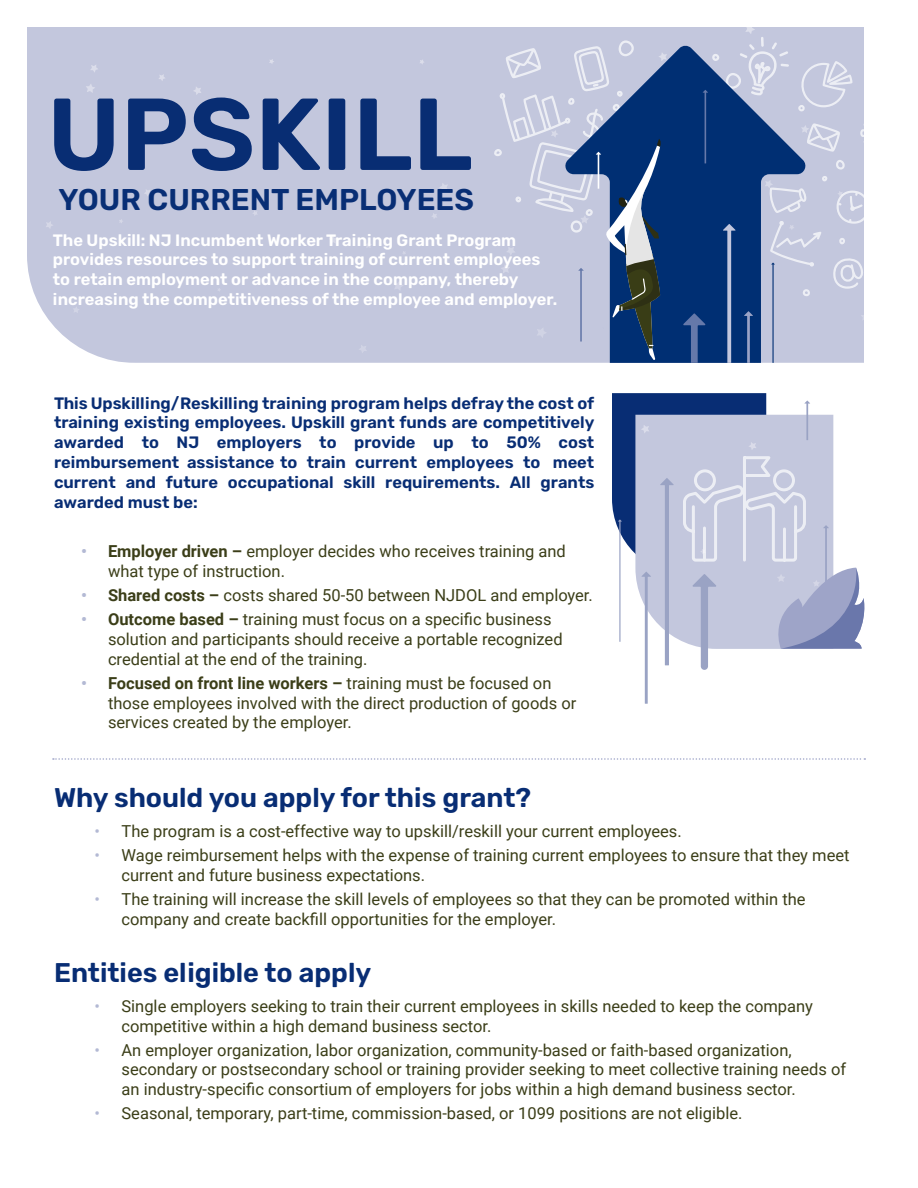
<style>
.page{position:relative;width:918px;height:1188px;background:#fff}
.page>*{position:absolute;margin:0;border:0;box-sizing:border-box;transform-origin:0 0}
.t1{font:600 102px "Rubik";color:#082d73}
.t2{font:600 30px "Rubik";color:#082e75}
.t3{font:600 27px "Rubik";color:#082d74}
.t4{font:16.5px/19.8px "Roboto";color:#3b3e18}
.t5{font:600 16.5px/19.8px "Rubik";color:#082d74;text-align:justify}
.t6{font:600 16.5px/19.8px "Rubik";color:#fff}
.s1{font-weight:700;color:#b3b9d4}
.s2{font-weight:700}
.s3{color:#b3b9d4}
</style>
<div class="page">
<div style="left:27px;top:27px;width:837px;height:336px;background:#c3c7dd"></div>
<svg style="left:833px;top:258px;width:30px;height:31px"></svg>
<svg style="left:808px;top:123px;width:32px;height:29px"></svg>
<svg style="left:837px;top:191px;width:27px;height:33px"></svg>
<svg style="left:860px;top:120px;width:4px;height:27px"></svg>
<svg style="left:836px;top:160px;width:9px;height:10px"></svg>
<svg style="left:839px;top:238px;width:6px;height:6px"></svg>
<svg style="left:822px;top:176px;width:5px;height:5px"></svg>
<svg style="left:726px;top:37px;width:63px;height:8px"></svg>
<svg style="left:808px;top:61px;width:44px;height:50px;background:#cbcfe1"></svg>
<svg style="left:563px;top:45px;width:245px;height:318px;background:#3a5c92"></svg>
<svg style="left:744px;top:311px;width:9px;height:52px"></svg>
<svg style="left:703px;top:90px;width:5px;height:73px"></svg>
<svg style="left:770px;top:221px;width:51px;height:142px;background:#c2c6dc"></svg>
<svg style="left:723px;top:224px;width:13px;height:139px;background:#3b5d93"></svg>
<svg style="left:683px;top:313px;width:23px;height:50px"></svg>
<svg style="left:494px;top:40px;width:168px;height:320px;background:#99a6c2"></svg>
<svg style="left:53px;top:758px;width:812px;height:2px"></svg>
<svg style="left:612px;top:393px;width:253px;height:311px"></svg>
<p class="t1" style="left:47px;top:78px;width:427px">UPSKILL</p>
<p class="t2" style="left:59px;top:183px;width:417px">YOUR CURRENT EMPLOYEES</p>
<p class="t6" style="left:53px;top:230px;width:506px">The Upskill: NJ Incumbent Worker Training Grant Program provides resources to support training of current employees to retain employment or advance in the company, thereby increasing the competitiveness of the employee and employer.</p>
<p class="t5" style="left:54px;top:393px;width:542px">This Upskilling/Reskilling training program helps defray the cost of training existing employees. Upskill grant funds are competitively awarded to NJ employers to provide up to 50% cost reimbursement assistance to train current employees to meet current and future occupational skill requirements. All grants awarded must be:</p>
<p class="t4" style="left:108px;top:541px;width:459px;text-indent:-27px"><span class="s1">•</span> <span class="s2">Employer driven –</span> employer decides who receives training and what type of instruction.</p>
<p class="t4" style="left:81px;top:585px;width:513px"><span class="s1">•</span> <span class="s2">Shared costs –</span> costs shared 50-50 between NJDOL and employer.</p>
<p class="t4" style="left:108px;top:609px;width:456px;text-indent:-27px"><span class="s1">•</span> <span class="s2">Outcome based –</span> training must focus on a specific business solution and participants should receive a portable recognized credential at the end of the training.</p>
<p class="t4" style="left:108px;top:672px;width:470px;text-indent:-27px"><span class="s1">•</span> <span class="s2">Focused on front line workers –</span> training must be focused on those employees involved with the direct production of goods or services created by the employer.</p>
<p class="t3" style="left:54px;top:783px;width:479px">Why should you apply for this grant?</p>
<p class="t4" style="left:94px;top:821px;width:589px"><span class="s3">•</span> The program is a cost-effective way to upskill/reskill your current employees.</p>
<p class="t4" style="left:122px;top:845px;width:730px;text-indent:-27px"><span class="s3">•</span> Wage reimbursement helps with the expense of training current employees to ensure that they meet current and future business expectations.</p>
<p class="t4" style="left:122px;top:889px;width:686px;text-indent:-27px"><span class="s3">•</span> The training will increase the skill levels of employees so that they can be promoted within the company and create backfill opportunities for the employer.</p>
<p class="t3" style="left:54px;top:957px;width:319px">Entities eligible to apply</p>
<p class="t4" style="left:122px;top:995px;width:693px;text-indent:-27px"><span class="s3">•</span> Single employers seeking to train their current employees in skills needed to keep the company competitive within a high demand business sector.</p>
<p class="t4" style="left:122px;top:1039px;width:726px;text-indent:-27px"><span class="s3">•</span> An employer organization, labor organization, community-based or faith-based organization, secondary or postsecondary school or training provider seeking to meet collective training needs of an industry-specific consortium of employers for jobs within a high demand business sector.</p>
<p class="t4" style="left:94px;top:1103px;width:650px"><span class="s3">•</span> Seasonal, temporary, part-time, commission-based, or 1099 positions are not eligible.</p>
</div>
